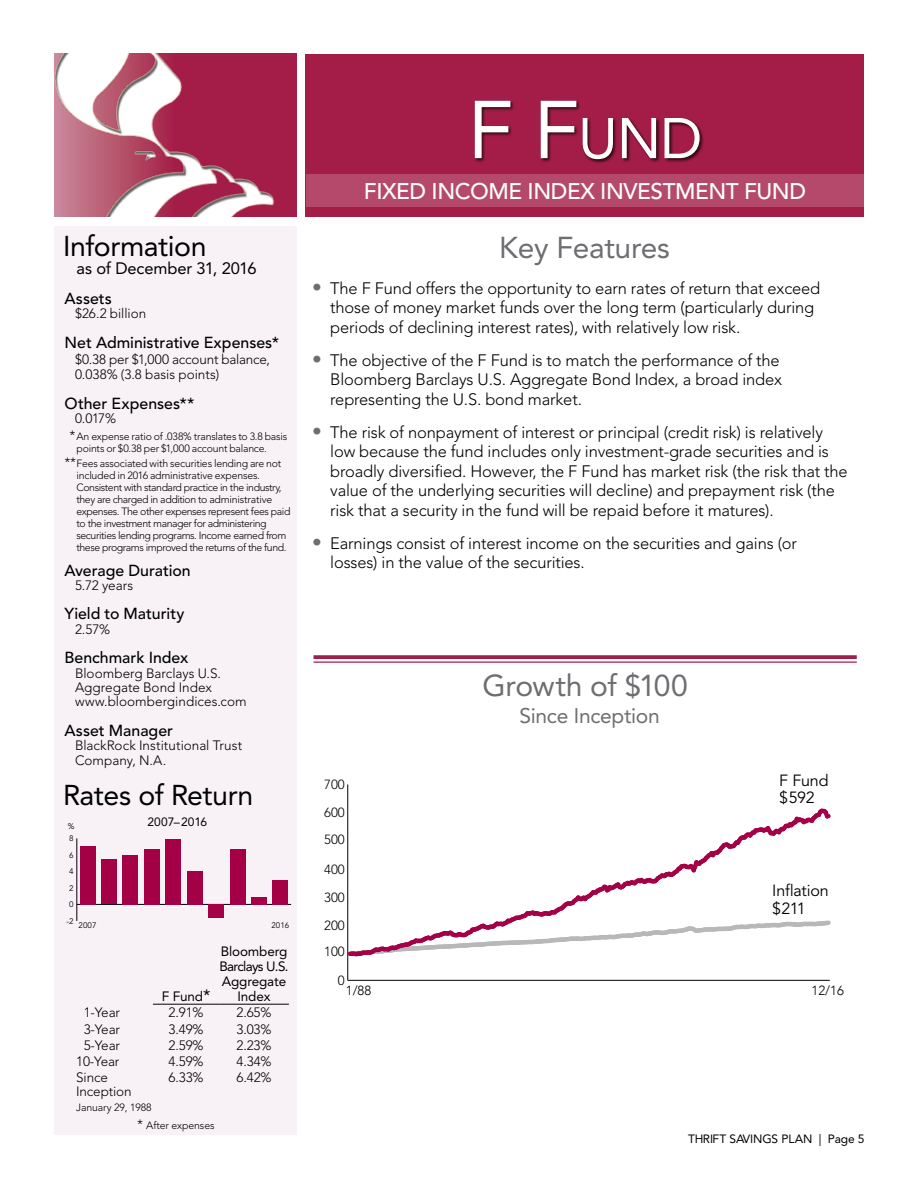
<style>
.page{position:relative;width:918px;height:1188px;background:#fff}
.page>*{position:absolute;margin:0;border:0;box-sizing:border-box;transform-origin:0 0}
.t1{font:56.7px "Avenir LT Std";color:#fff}
.t2{font:30px "Avenir LT Std";letter-spacing:-.01em;color:#6d6e71}
.t3{font:28.5px "Avenir LT Std";letter-spacing:-.015em;color:#000}
.t4{font:500 22.5px "Avenir LT Std";letter-spacing:-.02em;color:#fff}
.t5{font:21px "Avenir LT Std";letter-spacing:-.015em;color:#6d6e71}
.t6{font:300 16.5px/19.5px "Avenir LT Std";letter-spacing:-.01em;color:#000}
.t7{font:16.5px "Avenir LT Std";letter-spacing:-.005em;color:#000}
.t8{font:16.2px/17.5px "Avenir LT Std";letter-spacing:-.015em;color:#000}
.t9{font:500 15.9px "Avenir LT Std";color:#000}
.t10{font:300 13.5px/14.4px "Avenir LT Std";letter-spacing:-.005em;color:#000}
.t11{font:13.5px/15px "Avenir LT Std";letter-spacing:-.01em;color:#000;text-align:center}
.t12{font:300 13.2px "Avenir LT Std";letter-spacing:-.01em;color:#000}
.t13{font:300 13.2px "Avenir";color:#000}
.t14{font:12px "Avenir LT Std";letter-spacing:-.01em;color:#000}
.t15{font:300 10.5px/12px "Avenir LT Std";letter-spacing:-.04em;color:#000}
.t16{font:300 10.5px/12px "Avenir LT Std";letter-spacing:-.02em;color:#000}
.t17{font:300 10.5px/17.5px "Avenir LT Std";letter-spacing:-.01em;color:#000}
.t18{font:8.1px "Avenir LT Std";color:#000}
.s1{font-size:13.5px}
.s2{font-size:16.5px}
.s3{font-size:81px}
.s4{font-weight:500;font-size:19.5px;color:#6d6e71}
</style>
<div class="page">
<div style="left:54px;top:226px;width:243px;height:909px;background:#f8f2f7"></div>
<div style="left:306px;top:54px;width:558px;height:162px;background:#a41d49"></div>
<div style="left:473px;top:99px;width:231px;height:64px;background:#000;opacity:.75"></div>
<div style="left:306px;top:174px;width:558px;height:32px;background:#b5496c"></div>
<div style="left:54px;top:54px;width:243px;height:163px;background:#a41d49"></div>
<img style="left:54px;top:54px;width:220px;height:163px">
<hr style="left:153px;top:1004px;width:66px;height:1px;background:#000">
<hr style="left:219px;top:1004px;width:70px;height:1px;background:#000">
<svg style="left:314px;top:655px;width:543px;height:4px;background:#a92a54"></svg>
<hr style="left:314px;top:661px;width:543px;height:2px;background:#a41d49">
<hr style="left:77px;top:904px;width:214px;height:1px;background:#000">
<hr style="left:77px;top:838px;width:1px;height:83px;background:#000">
<div style="left:80px;top:846px;width:15px;height:58px;background:#a30046"></div>
<div style="left:101px;top:859px;width:16px;height:45px;background:#a30046"></div>
<div style="left:123px;top:855px;width:15px;height:49px;background:#a30046"></div>
<div style="left:144px;top:849px;width:16px;height:55px;background:#a30046"></div>
<div style="left:166px;top:839px;width:15px;height:65px;background:#a30046"></div>
<div style="left:187px;top:871px;width:15px;height:33px;background:#a30046"></div>
<div style="left:208px;top:904px;width:16px;height:14px;background:#a30046"></div>
<div style="left:230px;top:849px;width:15px;height:55px;background:#a30046"></div>
<div style="left:251px;top:897px;width:16px;height:7px;background:#a30046"></div>
<div style="left:273px;top:880px;width:15px;height:24px;background:#a30046"></div>
<hr style="left:348px;top:980px;width:482px;height:1px;background:#000">
<hr style="left:347px;top:784px;width:1px;height:196px;background:#000">
<svg style="left:350px;top:808px;width:481px;height:149px"></svg>
<h3 class="t3" style="left:63px;top:230px;width:145px">Information--</h3>
<p class="t7" style="left:76px;top:259px;width:182px">as of December 31, 2016</p>
<p class="t9" style="left:64px;top:289px;width:49px">Assets</p>
<p class="t10" style="left:75px;top:306px;width:73px">$26.2 billion</p>
<p class="t9" style="left:64px;top:333px;width:216px">Net Administrative Expenses*</p>
<p class="t10" style="left:75px;top:351px;width:197px;line-height:15.9px">$0.38 per $1,000 account balance,<br>0.038% (3.8 basis points)</p>
<p class="t9" style="left:64px;top:394px;width:131px">Other Expenses**</p>
<p class="t10" style="left:75px;top:411px;width:43px">0.017%</p>
<p class="t16" style="left:76px;top:430px;width:212px;text-indent:-7px"><span class="s1">*</span>An expense ratio of .038% translates to 3.8 basis points or $0.38 per $1,000 account balance.</p>
<p class="t15" style="left:77px;top:457px;width:215px;text-indent:-12px"><span class="s1">**</span>Fees associated with securities lending are not included in 2016 administrative expenses.<br>Consistent with standard practice in the industry, they are charged in addition to administrative expenses. The other expenses represent fees paid to the investment manager for administering securities lending programs. Income earned from these programs improved the returns of the fund.</p>
<p class="t9" style="left:64px;top:561px;width:128px">Average Duration</p>
<p class="t10" style="left:75px;top:578px;width:60px">5.72 years</p>
<p class="t9" style="left:64px;top:605px;width:121px">Yield to Maturity</p>
<p class="t10" style="left:75px;top:622px;width:37px">2.57%--</p>
<p class="t9" style="left:64px;top:649px;width:125px">Benchmark Index</p>
<p class="t10" style="left:75px;top:666px;width:173px">Bloomberg Barclays U.S.<br>Aggregate Bond Index www.bloombergindices.com</p>
<p class="t9" style="left:64px;top:721px;width:110px">Asset Manager</p>
<p class="t10" style="left:75px;top:738px;width:169px">BlackRock Institutional Trust<br>Company, N.A.</p>
<h3 class="t3" style="left:63px;top:778px;width:192px">Rates of Return</h3>
<p class="t14" style="left:148px;top:814px;width:61px">2007–2016</p>
<p class="t18" style="left:68px;top:822px;width:8px">%</p>
<p class="t18" style="left:69px;top:834px;width:6px">8</p>
<p class="t18" style="left:69px;top:850px;width:6px">6</p>
<p class="t18" style="left:69px;top:867px;width:6px">4</p>
<p class="t18" style="left:69px;top:883px;width:6px">2</p>
<p class="t18" style="left:69px;top:900px;width:6px">0</p>
<p class="t18" style="left:66px;top:916px;width:9px">-2</p>
<p class="t18" style="left:79px;top:921px;width:19px">2007</p>
<p class="t18" style="left:272px;top:921px;width:19px">2016</p>
<p class="t11" style="left:162px;top:989px;width:50px">F Fund<span class="s2">*</span></p>
<p class="t11" style="left:219px;top:944px;width:71px">Bloomberg<br>Barclays U.S.<br>Aggregate<br>Index</p>
<p class="t10" style="left:84px;top:1006px;width:38px">1-Year</p>
<p class="t10" style="left:169px;top:1006px;width:37px">2.91%</p>
<p class="t10" style="left:237px;top:1006px;width:37px">2.65%</p>
<p class="t10" style="left:84px;top:1022px;width:38px">3-Year</p>
<p class="t10" style="left:169px;top:1022px;width:37px">3.49%</p>
<p class="t10" style="left:237px;top:1022px;width:37px">3.03%</p>
<p class="t10" style="left:84px;top:1038px;width:38px">5-Year</p>
<p class="t10" style="left:169px;top:1038px;width:37px">2.59%</p>
<p class="t10" style="left:237px;top:1038px;width:37px">2.23%</p>
<p class="t10" style="left:76px;top:1054px;width:45px">10-Year</p>
<p class="t10" style="left:169px;top:1054px;width:37px">4.59%</p>
<p class="t10" style="left:237px;top:1054px;width:37px">4.34%</p>
<p class="t10" style="left:76px;top:1071px;width:57px;line-height:13.5px">Since<br>Inception</p>
<p class="t10" style="left:169px;top:1070px;width:37px">6.33%</p>
<p class="t10" style="left:237px;top:1070px;width:37px">6.42%</p>
<p class="t17" style="left:137px;top:1099px;width:79px;text-indent:-61px">January 29, 1988<br><span class="s1">*</span> After expenses</p>
<h1 class="t1" style="left:468px;top:106px;width:236px"><span class="s3">F F</span>und</h1>
<h3 class="t4" style="left:364px;top:178px;width:444px">FIXED INCOME INDEX INVESTMENT FUND</h3>
<h2 class="t2" style="left:499px;top:230px;width:172px">Key Features</h2>
<p class="t6" style="left:330px;top:278px;width:491px;text-indent:-18px"><span class="s4">•</span> The F Fund offers the opportunity to earn rates of return that exceed those of money market funds over the long term (particularly during periods of declining interest rates), with relatively low risk.</p>
<p class="t6" style="left:330px;top:350px;width:453px;text-indent:-18px"><span class="s4">•</span> The objective of the F Fund is to match the performance of the<br>Bloomberg Barclays U.S. Aggregate Bond Index, a broad index representing the U.S. bond market.</p>
<p class="t6" style="left:330px;top:422px;width:519px;text-indent:-18px"><span class="s4">•</span> The risk of nonpayment of interest or principal (credit risk) is relatively low because the fund includes only investment-grade securities and is broadly diversified. However, the F Fund has market risk (the risk that the value of the underlying securities will decline) and prepayment risk (the risk that a security in the fund will be repaid before it matures).</p>
<p class="t6" style="left:330px;top:533px;width:468px;text-indent:-18px"><span class="s4">•</span> Earnings consist of interest income on the securities and gains (or losses) in the value of the securities.</p>
<p class="t12" style="left:324px;top:777px;width:22px">700</p>
<p class="t12" style="left:324px;top:805px;width:22px">600</p>
<p class="t12" style="left:324px;top:832px;width:22px">500</p>
<p class="t12" style="left:324px;top:862px;width:22px">400</p>
<p class="t12" style="left:324px;top:889px;width:22px">300</p>
<p class="t12" style="left:324px;top:917px;width:22px">200</p>
<p class="t12" style="left:324px;top:944px;width:22px">100</p>
<h2 class="t2" style="left:483px;top:668px;width:207px">Growth of $100</h2>
<p class="t5" style="left:520px;top:703px;width:142px">Since Inception</p>
<p class="t8" style="left:779px;top:772px;width:51px">F Fund $592</p>
<p class="t8" style="left:772px;top:882px;width:58px">Inflation $211</p>
<p class="t12" style="left:338px;top:973px;width:8px">0</p>
<p class="t13" style="left:346px;top:982px;width:27px">1/88</p>
<p class="t13" style="left:812px;top:983px;width:34px">12/16</p>
<p class="t14" style="left:688px;top:1132px;width:178px">THRIFT SAVINGS PLAN | Page 5</p>
</div>
